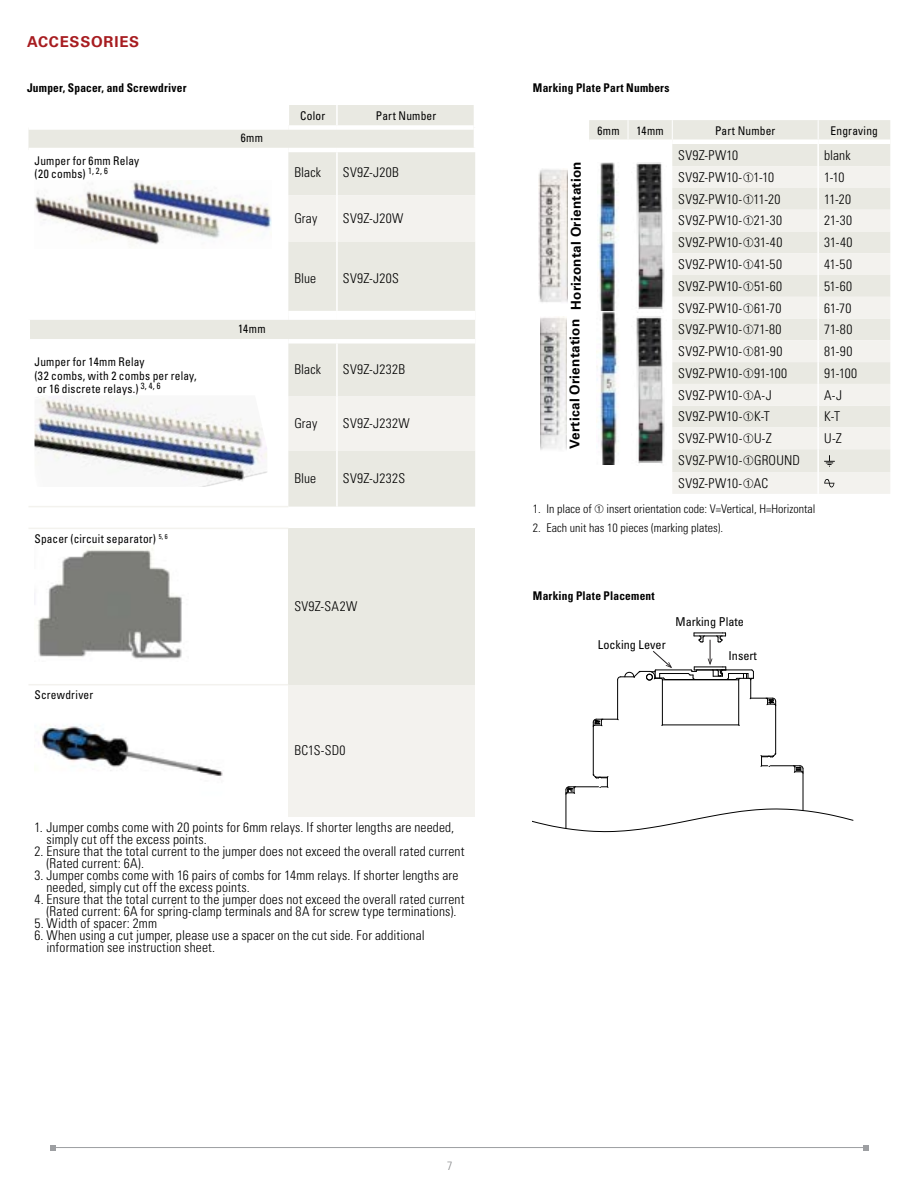
<style>
.page{position:relative;width:918px;height:1188px;background:#fff}
.page>*{position:absolute;margin:0;border:0;box-sizing:border-box;transform-origin:0 0}
.t1{font:700 15px "Univers LT Std";letter-spacing:.05em;color:#a71c20}
.t2{font:300 condensed 13.5px/12px "Univers LT Std";letter-spacing:.015em;color:#000}
.t3{font:700 13.5px "Univers LT Std";letter-spacing:.015em;color:#000}
.t4{font:condensed 12.15px "Univers LT Std";color:#000}
.t5{font:condensed 12px/13.5px "Univers LT Std";letter-spacing:.02em;color:#000;scale:.95 1}
.t6{font:300 condensed 12px "Univers LT Std";color:#000}
.t7{font:700 condensed 12px "Univers LT Std";letter-spacing:.02em;color:#000;scale:.95 1}
.t8{font:300 condensed 12px "Univers LT Std";color:#8a8c8e}
</style>
<div class="page">
<hr style="left:54px;top:1147px;width:810px;height:1px;background:#9d9fa2">
<svg style="left:50px;top:1145px;width:5px;height:5px"></svg>
<svg style="left:863px;top:1145px;width:5px;height:5px"></svg>
<svg style="left:28px;top:130px;width:260px;height:209px"></svg>
<div style="left:288px;top:528px;width:187px;height:157px;background:#e9e9e2"></div>
<div style="left:288px;top:685px;width:187px;height:131px;background:#f3f2ee"></div>
<hr style="left:28px;top:148px;width:260px;height:4px;background:#fff">
<hr style="left:28px;top:528px;width:260px;height:1px;background:#f3f2ee">
<hr style="left:28px;top:506px;width:260px;height:1px;background:#f3f2ee">
<hr style="left:28px;top:684px;width:260px;height:1px;background:#f3f2ee">
<hr style="left:27px;top:320px;width:3px;height:19px;background:#fff">
<svg style="left:288px;top:105px;width:187px;height:402px;background:#ecece6"></svg>
<hr style="left:336px;top:105px;width:2px;height:20px;background:#fff">
<div style="left:27px;top:311px;width:261px;height:9px;background:#fff"></div>
<div style="left:288px;top:311px;width:49px;height:9px;background:#fff"></div>
<div style="left:337px;top:311px;width:138px;height:9px;background:#fff"></div>
<img style="left:34px;top:180px;width:238px;height:68px">
<img style="left:34px;top:396px;width:233px;height:91px">
<img style="left:34px;top:547px;width:148px;height:112px">
<img style="left:41px;top:724px;width:182px;height:52px">
<svg style="left:589px;top:120px;width:301px;height:345px;fill:#e9e9e2"></svg>
<svg style="left:672px;top:166px;width:218px;height:328px;background:#eeede8"></svg>
<hr style="left:817px;top:144px;width:2px;height:22px;background:#fff">
<hr style="left:817px;top:166px;width:2px;height:22px;background:#fff">
<hr style="left:817px;top:188px;width:2px;height:22px;background:#fff">
<hr style="left:817px;top:210px;width:2px;height:21px;background:#fff">
<hr style="left:817px;top:231px;width:2px;height:22px;background:#fff">
<hr style="left:817px;top:253px;width:2px;height:22px;background:#fff">
<hr style="left:817px;top:275px;width:2px;height:22px;background:#fff">
<hr style="left:817px;top:297px;width:2px;height:22px;background:#fff">
<hr style="left:817px;top:319px;width:2px;height:21px;background:#fff">
<hr style="left:817px;top:340px;width:2px;height:22px;background:#fff">
<hr style="left:817px;top:362px;width:2px;height:22px;background:#fff">
<hr style="left:817px;top:384px;width:2px;height:22px;background:#fff">
<hr style="left:817px;top:406px;width:2px;height:21px;background:#fff">
<hr style="left:817px;top:427px;width:2px;height:22px;background:#fff">
<hr style="left:817px;top:449px;width:2px;height:23px;background:#fff">
<hr style="left:817px;top:472px;width:2px;height:22px;background:#fff">
<hr style="left:589px;top:140px;width:39px;height:4px;background:#fff">
<hr style="left:628px;top:140px;width:44px;height:4px;background:#fff">
<hr style="left:672px;top:140px;width:146px;height:4px;background:#fff">
<hr style="left:818px;top:140px;width:72px;height:4px;background:#fff">
<svg style="left:628px;top:120px;width:1px;height:20px"></svg>
<svg style="left:672px;top:120px;width:1px;height:20px"></svg>
<svg style="left:818px;top:120px;width:1px;height:20px"></svg>
<img style="left:539px;top:169px;width:29px;height:134px">
<img style="left:540px;top:317px;width:27px;height:133px">
<img style="left:597px;top:162px;width:23px;height:149px">
<img style="left:597px;top:311px;width:23px;height:153px">
<img style="left:631px;top:162px;width:36px;height:150px">
<img style="left:631px;top:316px;width:36px;height:149px">
<svg style="left:824px;top:455px;width:11px;height:12px"></svg>
<svg style="left:824px;top:479px;width:10px;height:8px"></svg>
<svg style="left:533px;top:808px;width:321px;height:24px"></svg>
<hr style="left:662px;top:680px;width:1px;height:45px;background:#000">
<hr style="left:662px;top:724px;width:77px;height:1px;background:#000">
<hr style="left:738px;top:680px;width:1px;height:45px;background:#000">
<hr style="left:617px;top:680px;width:1px;height:39px;background:#000">
<hr style="left:566px;top:790px;width:1px;height:38px;background:#000">
<hr style="left:593px;top:722px;width:1px;height:53px;background:#000">
<hr style="left:775px;top:701px;width:1px;height:53px;background:#000">
<svg style="left:592px;top:774px;width:17px;height:14px"></svg>
<svg style="left:760px;top:753px;width:17px;height:14px"></svg>
<hr style="left:803px;top:769px;width:1px;height:42px;background:#000">
<svg style="left:793px;top:765px;width:11px;height:9px"></svg>
<svg style="left:565px;top:786px;width:11px;height:9px"></svg>
<hr style="left:569px;top:786px;width:30px;height:1px;background:#000">
<hr style="left:770px;top:765px;width:30px;height:1px;background:#000">
<svg style="left:592px;top:718px;width:27px;height:10px"></svg>
<svg style="left:617px;top:633px;width:160px;height:74px"></svg>
<p class="t1" style="left:27px;top:32px;width:114px">ACCESSORIES</p>
<p class="t7" style="left:27px;top:81px;width:169px">Jumper, Spacer, and Screwdriver</p>
<p class="t5" style="left:241px;top:131px;width:25px">6mm</p>
<p class="t5" style="left:300px;top:109px;width:28px">Color</p>
<p class="t5" style="left:376px;top:109px;width:65px">Part Number</p>
<p class="t5" style="left:34px;top:154px;width:112px">Jumper for 6mm Relay (20 combs) <sup>1,</sup> <sup>2,</sup> <sup>6</sup></p>
<p class="t2" style="left:294px;top:167px;width:28px">Black</p>
<p class="t2" style="left:343px;top:167px;width:57px">SV9Z-J20B</p>
<p class="t2" style="left:294px;top:212px;width:24px">Gray</p>
<p class="t2" style="left:343px;top:212px;width:62px">SV9Z-J20W</p>
<p class="t5" style="left:238px;top:321px;width:30px">14mm</p>
<p class="t2" style="left:294px;top:273px;width:23px">Blue</p>
<p class="t2" style="left:343px;top:273px;width:57px">SV9Z-J20S</p>
<p class="t5" style="left:35px;top:355px;width:172px">Jumper for 14mm Relay<br>(32 combs, with 2 combs per relay, or 16 discrete relays.) <sup>3,</sup> <sup>4,</sup> <sup>6</sup></p>
<p class="t2" style="left:294px;top:363px;width:28px">Black</p>
<p class="t2" style="left:343px;top:363px;width:64px">SV9Z-J232B</p>
<p class="t2" style="left:294px;top:418px;width:24px">Gray</p>
<p class="t2" style="left:343px;top:418px;width:68px">SV9Z-J232W</p>
<p class="t5" style="left:34px;top:532px;width:142px">Spacer (circuit separator) <sup>5,</sup> <sup>6</sup></p>
<p class="t5" style="left:34px;top:688px;width:63px">Screwdriver</p>
<p class="t2" style="left:294px;top:473px;width:23px">Blue</p>
<p class="t2" style="left:343px;top:473px;width:64px">SV9Z-J232S</p>
<p class="t2" style="left:294px;top:601px;width:64px">SV9Z-SA2W</p>
<p class="t2" style="left:294px;top:745px;width:53px">BC1S-SD0</p>
<p class="t2" style="left:46px;top:821px;width:409px;text-indent:-12px">1. Jumper combs come with 20 points for 6mm relays. If shorter lengths are needed, simply cut off the excess points.</p>
<p class="t2" style="left:46px;top:845px;width:420px;text-indent:-12px">2. Ensure that the total current to the jumper does not exceed the overall rated current (Rated current: 6A).</p>
<p class="t2" style="left:46px;top:869px;width:413px;text-indent:-12px">3. Jumper combs come with 16 pairs of combs for 14mm relays. If shorter lengths are needed, simply cut off the excess points.</p>
<p class="t2" style="left:34px;top:893px;width:432px;text-align:center">4. Ensure that the total current to the jumper does not exceed the overall rated current (Rated current: 6A for spring-clamp terminals and 8A for screw type terminations).</p>
<p class="t2" style="left:34px;top:917px;width:124px">5. Width of spacer: 2mm</p>
<p class="t2" style="left:46px;top:929px;width:380px;text-indent:-12px">6. When using a cut jumper, please use a spacer on the cut side. For additional information see instruction sheet.</p>
<p class="t7" style="left:533px;top:81px;width:145px">Marking Plate Part Numbers</p>
<p class="t5" style="left:597px;top:124px;width:25px">6mm</p>
<p class="t5" style="left:636px;top:124px;width:30px">14mm</p>
<p class="t5" style="left:715px;top:124px;width:65px">Part Number</p>
<p class="t5" style="left:830px;top:124px;width:52px">Engraving</p>
<p class="t3" style="left:568px;top:310px;width:150px;rotate:-90deg">Horizontal Orientation</p>
<p class="t3" style="left:567px;top:449px;width:132px;rotate:-90deg">Vertical Orientation</p>
<p class="t2" style="left:678px;top:149px;width:61px">SV9Z-PW10</p>
<p class="t2" style="left:824px;top:149px;width:28px">blank</p>
<p class="t2" style="left:678px;top:171px;width:97px">SV9Z-PW10-➀1-10</p>
<p class="t2" style="left:824px;top:171px;width:22px">1-10</p>
<p class="t2" style="left:678px;top:193px;width:104px">SV9Z-PW10-➀11-20</p>
<p class="t2" style="left:824px;top:193px;width:28px">11-20</p>
<p class="t2" style="left:678px;top:215px;width:105px">SV9Z-PW10-➀21-30</p>
<p class="t2" style="left:824px;top:215px;width:30px">21-30</p>
<p class="t2" style="left:678px;top:237px;width:106px">SV9Z-PW10-➀31-40</p>
<p class="t2" style="left:824px;top:237px;width:30px">31-40</p>
<p class="t2" style="left:678px;top:258px;width:105px">SV9Z-PW10-➀41-50</p>
<p class="t2" style="left:824px;top:258px;width:29px">41-50</p>
<p class="t2" style="left:678px;top:280px;width:105px">SV9Z-PW10-➀51-60</p>
<p class="t2" style="left:824px;top:280px;width:30px">51-60</p>
<p class="t2" style="left:678px;top:302px;width:105px">SV9Z-PW10-➀61-70</p>
<p class="t2" style="left:824px;top:302px;width:29px">61-70</p>
<p class="t2" style="left:678px;top:324px;width:105px">SV9Z-PW10-➀71-80</p>
<p class="t2" style="left:824px;top:324px;width:30px">71-80</p>
<p class="t2" style="left:678px;top:345px;width:106px">SV9Z-PW10-➀81-90</p>
<p class="t2" style="left:824px;top:345px;width:30px">81-90</p>
<p class="t2" style="left:678px;top:367px;width:110px">SV9Z-PW10-➀91-100</p>
<p class="t2" style="left:824px;top:367px;width:34px">91-100</p>
<p class="t2" style="left:678px;top:389px;width:95px">SV9Z-PW10-➀A-J</p>
<p class="t2" style="left:824px;top:389px;width:19px">A-J</p>
<p class="t2" style="left:678px;top:411px;width:93px">SV9Z-PW10-➀K-T</p>
<p class="t2" style="left:824px;top:411px;width:17px">K-T</p>
<p class="t2" style="left:678px;top:433px;width:95px">SV9Z-PW10-➀U-Z</p>
<p class="t2" style="left:824px;top:433px;width:19px">U-Z</p>
<p class="t2" style="left:678px;top:449px;width:123px;line-height:22.8px">SV9Z-PW10-➀GROUND<br>SV9Z-PW10-➀AC</p>
<p class="t6" style="left:533px;top:501px;width:284px">1. In place of ➀ insert orientation code: V=Vertical, H=Horizontal</p>
<p class="t6" style="left:533px;top:520px;width:192px">2. Each unit has 10 pieces (marking plates).</p>
<p class="t7" style="left:533px;top:588px;width:130px">Marking Plate Placement</p>
<p class="t4" style="left:598px;top:637px;width:69px">Locking Lever</p>
<p class="t4" style="left:676px;top:614px;width:70px">Marking Plate</p>
<p class="t4" style="left:729px;top:648px;width:30px">Insert</p>
<p class="t8" style="left:447px;top:1158px;width:7px">7</p>
</div>
